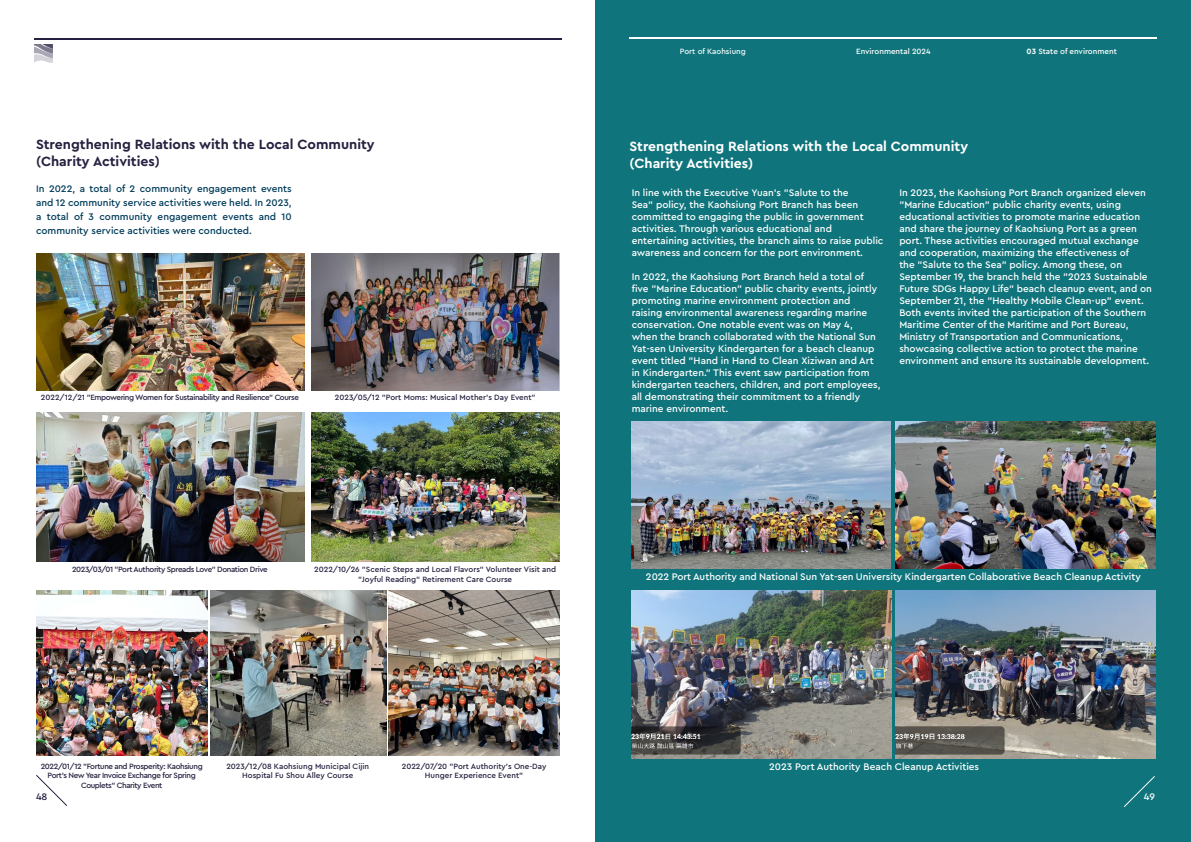
<style>
.page{position:relative;width:1191px;height:842px;background:#fff}
.page>*{position:absolute;margin:0;border:0;box-sizing:border-box;transform-origin:0 0}
.t1{font:700 14px/16.8px "Cera Pro";color:#262140}
.t2{font:700 14px/16.8px "Cera Pro";color:#fff}
.t3{font:500 10px/12px "Cera Pro";color:#fff}
.t4{font:500 10px/14px "Cera Pro";color:#003c5a;text-align:justify}
.t5{font:500 10px "Cera Pro";color:#262140}
.t6{font:500 8px/9.6px "Cera Pro";letter-spacing:-.01em;color:#262140;text-align:center}
.t7{font:500 8px/9.6px "Cera Pro";letter-spacing:-.05em;color:#262140;text-align:center}
.t8{font:500 8px "Cera Pro";color:#fff}
.t9{font:500 8px "Cera Pro";color:#f2f9fa}
.s1{font-weight:700}
</style>
<div class="page">
<div style="left:595px;top:0;width:596px;height:842px;background:#0f747b"></div>
<img style="left:895px;top:421px;width:260px;height:147px">
<img style="left:631px;top:421px;width:259px;height:147px">
<img style="left:895px;top:591px;width:260px;height:168px">
<img style="left:631px;top:591px;width:260px;height:168px">
<img style="left:311px;top:253px;width:248px;height:137px">
<img style="left:36px;top:253px;width:268px;height:137px">
<img style="left:311px;top:413px;width:248px;height:148px">
<img style="left:36px;top:413px;width:268px;height:148px">
<img style="left:36px;top:591px;width:171px;height:165px">
<img style="left:210px;top:591px;width:176px;height:165px">
<img style="left:389px;top:591px;width:170px;height:165px">
<hr style="left:629px;top:37px;width:528px;height:2px;background:#fff">
<svg style="left:1124px;top:776px;width:31px;height:31px"></svg>
<svg style="left:36px;top:775px;width:31px;height:31px"></svg>
<svg style="left:34px;top:44px;width:19px;height:19px"></svg>
<hr style="left:34px;top:38px;width:527px;height:2px;background:#262140">
<h1 class="t1" style="left:36px;top:136px;width:340px">Strengthening Relations with the Local Community (Charity Activities)</h1>
<p class="t4" style="left:36px;top:181px;width:257px">In 2022, a total of 2 community engagement events and 12 community service activities were held. In 2023, a total of 3 community engagement events and 10 community service activities were conducted.</p>
<p class="t7" style="left:41px;top:392px;width:260px">2022/12/21 "Empowering Women for Sustainability and Resilience" Course</p>
<p class="t6" style="left:335px;top:392px;width:202px">2023/05/12 "Port Moms: Musical Mother's Day Event"</p>
<p class="t7" style="left:72px;top:564px;width:197px">2023/03/01 "Port Authority Spreads Love" Donation Drive</p>
<p class="t6" style="left:314px;top:564px;width:243px">2022/10/26 "Scenic Steps and Local Flavors" Volunteer Visit and "Joyful Reading" Retirement Care Course</p>
<p class="t7" style="left:41px;top:761px;width:163px">2022/01/12 "Fortune and Prosperity: Kaohsiung<br>Port's New Year Invoice Exchange for Spring<br>Couplets" Charity Event</p>
<p class="t6" style="left:226px;top:761px;width:144px">2023/12/08 Kaohsiung Municipal Cijin<br>Hospital Fu Shou Alley Course</p>
<p class="t6" style="left:402px;top:761px;width:146px">2022/07/20 "Port Authority's One-Day<br>Hunger Experience Event"</p>
<p class="t9" style="left:680px;top:46px;width:68px">Port of Kaohsiung</p>
<p class="t8" style="left:856px;top:46px;width:76px">Environmental 2024</p>
<h1 class="t2" style="left:629px;top:138px;width:340px">Strengthening Relations with the Local Community (Charity Activities)</h1>
<p class="t8" style="left:1026px;top:46px;width:92px"><span class="s1">03</span> State of environment</p>
<p class="t3" style="left:631px;top:186px;width:253px">In line with the Executive Yuan's "Salute to the<br>Sea" policy, the Kaohsiung Port Branch has been committed to engaging the public in government activities. Through various educational and entertaining activities, the branch aims to raise public awareness and concern for the port environment.</p>
<p class="t3" style="left:631px;top:270px;width:250px">In 2022, the Kaohsiung Port Branch held a total of five "Marine Education" public charity events, jointly promoting marine environment protection and raising environmental awareness regarding marine conservation. One notable event was on May 4, when the branch collaborated with the National Sun Yat-sen University Kindergarten for a beach cleanup event titled "Hand in Hand to Clean Xiziwan and Art in Kindergarten." This event saw participation from kindergarten teachers, children, and port employees, all demonstrating their commitment to a friendly marine environment.</p>
<p class="t3" style="left:899px;top:186px;width:254px">In 2023, the Kaohsiung Port Branch organized eleven "Marine Education" public charity events, using educational activities to promote marine education and share the journey of Kaohsiung Port as a green port. These activities encouraged mutual exchange and cooperation, maximizing the effectiveness of<br>the "Salute to the Sea" policy. Among these, on September 19, the branch held the "2023 Sustainable Future SDGs Happy Life" beach cleanup event, and on September 21, the "Healthy Mobile Clean-up" event.<br>Both events invited the participation of the Southern Maritime Center of the Maritime and Port Bureau, Ministry of Transportation and Communications, showcasing collective action to protect the marine environment and ensure its sustainable development.</p>
<p class="t3" style="left:646px;top:570px;width:496px">2022 Port Authority and National Sun Yat-sen University Kindergarten Collaborative Beach Cleanup Activity</p>
<p class="t3" style="left:769px;top:760px;width:211px">2023 Port Authority Beach Cleanup Activities</p>
<p class="t5" style="left:36px;top:790px;width:13px">48</p>
<p class="t3" style="left:1143px;top:790px;width:13px">49</p>
</div>
